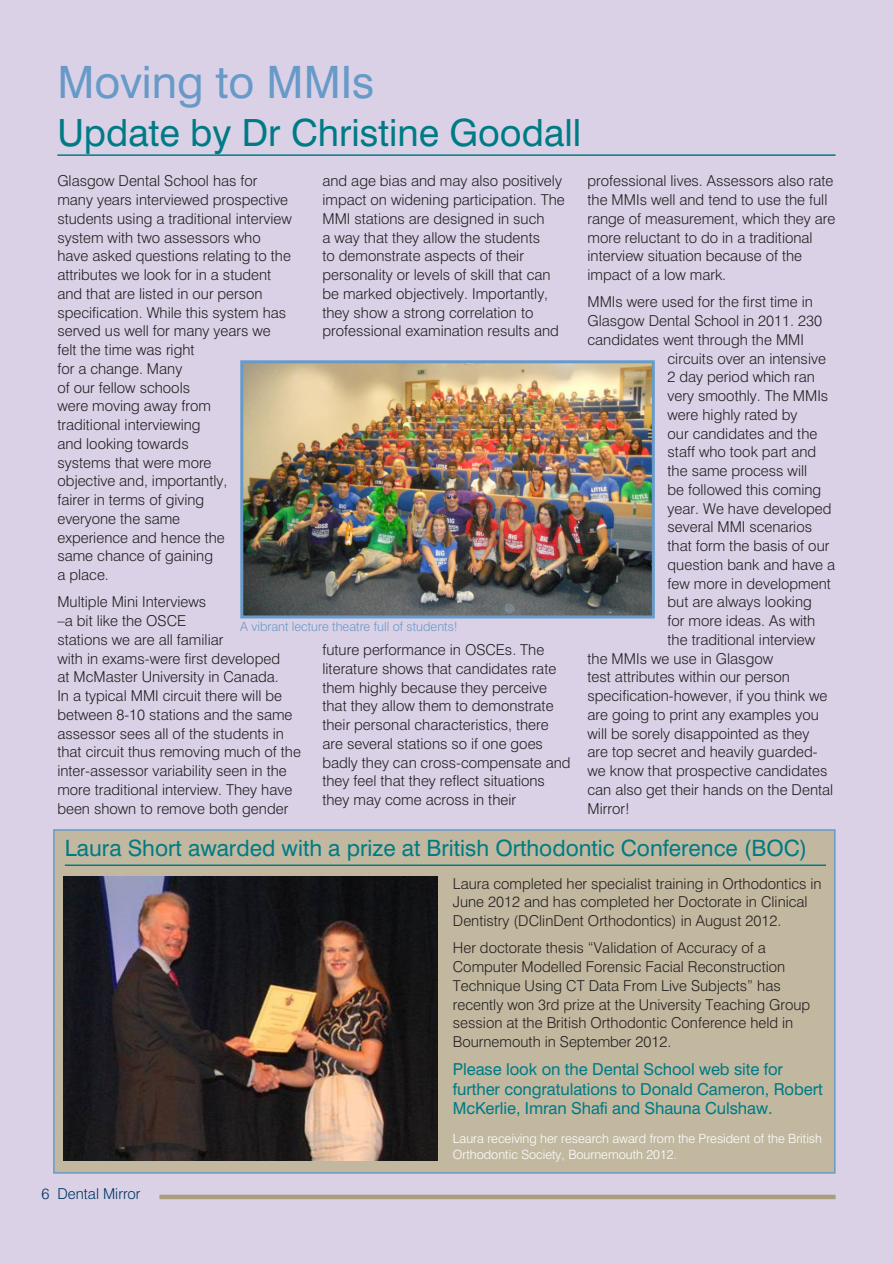
<style>
.page{position:relative;width:893px;height:1263px;background:#dad1e7}
.page>*{position:absolute;margin:0;border:0;box-sizing:border-box;transform-origin:0 0}
.t1{font:44.7px "Swiss 721 BT";color:#679ac8}
.t2{font:37.5px "Swiss 721 BT";color:#007b85}
.t3{font:22.5px "Swiss 721 BT";color:#007b85}
.t4{font:16.5px/19.5px "Swiss 721 BT";letter-spacing:-.005em;color:#007b85}
.t5{font:300 15px/18.8px "Swiss 721 BT";color:#231f20}
.t6{font:300 15px "Swiss 721 BT";color:#003560}
.t7{font:300 12.75px/15.8px "Swiss 721 BT";color:#fff}
.t8{font:300 12.75px "Swiss 721 BT";color:#679ac8}
</style>
<div class="page">
<hr style="left:57px;top:154px;width:779px;height:2px;background:#007b85">
<hr style="left:159px;top:1195px;width:677px;height:4px;background:#a89d7f">
<img style="left:244px;top:364px;width:407px;height:250px">
<div style="left:240px;top:360px;width:415px;height:258px;border:3px solid #679ac8"></div>
<div style="left:53px;top:829px;width:783px;height:345px;background:#c2b8a0;border:2px solid #679ac8"></div>
<hr style="left:65px;top:864px;width:761px;height:2px;background:#007b85">
<img style="left:64px;top:876px;width:374px;height:285px">
<h1 class="t1" style="left:57px;top:55px;width:318px">Moving to MMIs</h1>
<h2 class="t2" style="left:57px;top:110px;width:525px">Update by Dr Christine Goodall</h2>
<p class="t5" style="left:57px;top:172px;width:236px">Glasgow Dental School has for many years interviewed prospective students using a traditional interview system with two assessors who have asked questions relating to the attributes we look for in a student and that are listed in our person specification. While this system has served us well for many years we felt the time was right<br>for a change. Many<br>of our fellow schools<br>were moving away from<br>traditional interviewing<br>and looking towards<br>systems that were more<br>objective and, importantly,<br>fairer in terms of giving<br>everyone the same<br>experience and hence the<br>same chance of gaining<br>a place.</p>
<p class="t5" style="left:57px;top:593px;width:245px">Multiple Mini Interviews<br>–a bit like the OSCE<br>stations we are all familiar<br>with in exams-were first developed<br>at McMaster University in Canada.<br>In a typical MMI circuit there will be between 8-10 stations and the same assessor sees all of the students in that circuit thus removing much of the inter-assessor variability seen in the more traditional interview. They have been shown to remove both gender</p>
<p class="t5" style="left:322px;top:172px;width:244px">and age bias and may also positively impact on widening participation. The MMI stations are designed in such<br>a way that they allow the students<br>to demonstrate aspects of their personality or levels of skill that can be marked objectively. Importantly, they show a strong correlation to professional examination results and</p>
<p class="t8" style="left:240px;top:619px;width:219px">A vibrant lecture theatre full of students!</p>
<p class="t5" style="left:322px;top:640px;width:250px">future performance in OSCEs. The literature shows that candidates rate them highly because they perceive that they allow them to demonstrate their personal characteristics, there are several stations so if one goes badly they can cross-compensate and they feel that they reflect situations they may come across in their</p>
<p class="t5" style="left:587px;top:172px;width:249px">professional lives. Assessors also rate the MMIs well and tend to use the full range of measurement, which they are more reluctant to do in a traditional interview situation because of the impact of a low mark.</p>
<p class="t5" style="left:587px;top:293px;width:227px">MMIs were used for the first time in</p>
<p class="t5" style="left:587px;top:311px;width:236px">Glasgow Dental School in 2011. 230</p>
<p class="t5" style="left:587px;top:330px;width:218px">candidates went through the MMI</p>
<p class="t5" style="left:668px;top:349px;width:160px">circuits over an intensive</p>
<p class="t5" style="left:668px;top:368px;width:149px">2 day period which ran</p>
<p class="t5" style="left:668px;top:386px;width:162px">very smoothly. The MMIs</p>
<p class="t5" style="left:668px;top:405px;width:131px">were highly rated by</p>
<p class="t5" style="left:668px;top:424px;width:151px">our candidates and the</p>
<p class="t5" style="left:668px;top:443px;width:150px">staff who took part and</p>
<p class="t5" style="left:668px;top:461px;width:141px">the same process will</p>
<p class="t5" style="left:668px;top:480px;width:155px">be followed this coming</p>
<p class="t5" style="left:668px;top:499px;width:165px">year. We have developed</p>
<p class="t5" style="left:668px;top:518px;width:146px">several MMI scenarios</p>
<p class="t5" style="left:668px;top:536px;width:163px">that form the basis of our</p>
<p class="t5" style="left:668px;top:555px;width:169px">question bank and have a</p>
<p class="t5" style="left:668px;top:574px;width:165px">few more in development</p>
<p class="t5" style="left:668px;top:593px;width:146px">but are always looking</p>
<p class="t5" style="left:668px;top:611px;width:149px">for more ideas. As with</p>
<p class="t5" style="left:668px;top:630px;width:149px">the traditional interview</p>
<p class="t5" style="left:587px;top:649px;width:187px">the MMIs we use in Glasgow</p>
<p class="t5" style="left:587px;top:668px;width:204px">test attributes within our person</p>
<p class="t5" style="left:587px;top:686px;width:241px">specification-however, if you think we</p>
<p class="t5" style="left:587px;top:705px;width:233px">are going to print any examples you</p>
<p class="t5" style="left:587px;top:724px;width:223px">will be sorely disappointed as they</p>
<p class="t5" style="left:587px;top:743px;width:232px">are top secret and heavily guarded-</p>
<p class="t5" style="left:587px;top:761px;width:241px">we know that prospective candidates</p>
<p class="t5" style="left:587px;top:780px;width:247px">can also get their hands on the Dental</p>
<p class="t5" style="left:587px;top:799px;width:44px">Mirror!</p>
<h3 class="t3" style="left:65px;top:834px;width:744px">Laura Short awarded with a prize at British Orthodontic Conference (BOC)</h3>
<p class="t5" style="left:453px;top:874px;width:370px">Laura completed her specialist training in Orthodontics in<br>June 2012 and has completed her Doctorate in Clinical<br>Dentistry (DClinDent Orthodontics) in August 2012.</p>
<p class="t5" style="left:453px;top:938px;width:359px">Her doctorate thesis “Validation of Accuracy of a Computer Modelled Forensic Facial Reconstruction Technique Using CT Data From Live Subjects” has recently won 3rd prize at the University Teaching Group session at the British Orthodontic Conference held in Bournemouth in September 2012.</p>
<p class="t4" style="left:453px;top:1059px;width:371px">Please look on the Dental School web site for further congratulations to Donald Cameron, Robert<br>McKerlie, Imran Shafi and Shauna Culshaw.</p>
<p class="t6" style="left:41px;top:1185px;width:101px">6 Dental Mirror</p>
<p class="t7" style="left:453px;top:1130px;width:371px">Laura receiving her research award from the President of the British<br>Orthodontic Society, Bournemouth 2012.</p>
</div>
